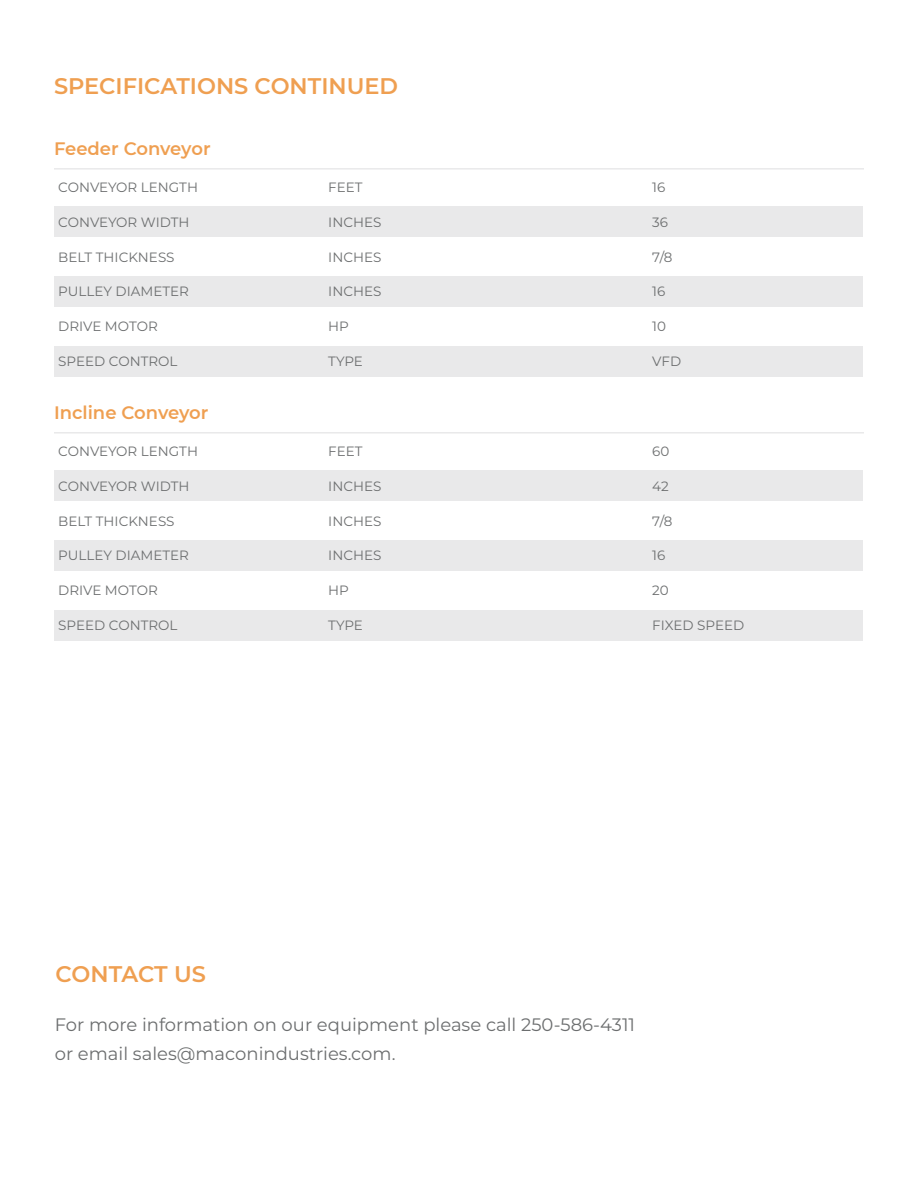
<style>
.page{position:relative;width:918px;height:1188px;background:#fff}
.page>*{position:absolute;margin:0;border:0;box-sizing:border-box;transform-origin:0 0}
.t1{font:600 22.5px "Montserrat";color:#ef9f51}
.t2{font:18px/28.3px "Montserrat";color:#6c6e6f}
.t3{font:600 18px "Montserrat";color:#ef9f51}
.t4{font:13.5px "Montserrat";color:#6c6e6f}
</style>
<div class="page">
<div style="left:55px;top:276px;width:808px;height:31px;background:#e9e9ea"></div>
<div style="left:55px;top:346px;width:808px;height:31px;background:#e9e9ea"></div>
<div style="left:55px;top:206px;width:808px;height:31px;background:#e9e9ea"></div>
<hr style="left:54px;top:168px;width:810px;height:2px;background:#e9e9ea">
<div style="left:55px;top:540px;width:808px;height:31px;background:#e9e9ea"></div>
<div style="left:55px;top:610px;width:808px;height:31px;background:#e9e9ea"></div>
<div style="left:55px;top:470px;width:808px;height:31px;background:#e9e9ea"></div>
<hr style="left:54px;top:432px;width:810px;height:2px;background:#e9e9ea">
<h1 class="t1" style="left:54px;top:71px;width:346px">SPECIFICATIONS CONTINUED</h1>
<h2 class="t3" style="left:54px;top:135px;width:158px">Feeder Conveyor</h2>
<p class="t4" style="left:58px;top:178px;width:141px">CONVEYOR LENGTH</p>
<p class="t4" style="left:328px;top:178px;width:36px">FEET</p>
<p class="t4" style="left:652px;top:178px;width:15px">16</p>
<p class="t4" style="left:58px;top:213px;width:133px">CONVEYOR WIDTH</p>
<p class="t4" style="left:328px;top:213px;width:55px">INCHES</p>
<p class="t4" style="left:652px;top:213px;width:17px">36</p>
<p class="t4" style="left:58px;top:248px;width:118px">BELT THICKNESS</p>
<p class="t4" style="left:328px;top:248px;width:55px">INCHES</p>
<p class="t4" style="left:652px;top:248px;width:22px">7/8</p>
<p class="t4" style="left:58px;top:282px;width:132px">PULLEY DIAMETER</p>
<p class="t4" style="left:328px;top:282px;width:55px">INCHES</p>
<p class="t4" style="left:652px;top:282px;width:15px">16</p>
<p class="t4" style="left:58px;top:317px;width:101px">DRIVE MOTOR</p>
<p class="t4" style="left:328px;top:317px;width:22px">HP</p>
<p class="t4" style="left:652px;top:317px;width:15px">10</p>
<p class="t4" style="left:58px;top:352px;width:121px">SPEED CONTROL</p>
<p class="t4" style="left:328px;top:352px;width:36px">TYPE</p>
<p class="t4" style="left:652px;top:352px;width:30px">VFD</p>
<h2 class="t3" style="left:54px;top:399px;width:156px">Incline Conveyor</h2>
<p class="t4" style="left:58px;top:442px;width:141px">CONVEYOR LENGTH</p>
<p class="t4" style="left:328px;top:442px;width:36px">FEET</p>
<p class="t4" style="left:652px;top:442px;width:19px">60</p>
<p class="t4" style="left:58px;top:477px;width:133px">CONVEYOR WIDTH</p>
<p class="t4" style="left:328px;top:477px;width:55px">INCHES</p>
<p class="t4" style="left:652px;top:477px;width:18px">42</p>
<p class="t4" style="left:58px;top:512px;width:118px">BELT THICKNESS</p>
<p class="t4" style="left:328px;top:512px;width:55px">INCHES</p>
<p class="t4" style="left:652px;top:512px;width:22px">7/8</p>
<p class="t4" style="left:58px;top:546px;width:132px">PULLEY DIAMETER</p>
<p class="t4" style="left:328px;top:546px;width:55px">INCHES</p>
<p class="t4" style="left:652px;top:546px;width:15px">16</p>
<p class="t4" style="left:58px;top:581px;width:101px">DRIVE MOTOR</p>
<p class="t4" style="left:328px;top:581px;width:22px">HP</p>
<p class="t4" style="left:652px;top:581px;width:18px">20</p>
<p class="t4" style="left:58px;top:615px;width:121px">SPEED CONTROL</p>
<p class="t4" style="left:328px;top:615px;width:36px">TYPE</p>
<p class="t4" style="left:652px;top:615px;width:93px">FIXED SPEED</p>
<h1 class="t1" style="left:56px;top:958px;width:152px">CONTACT US</h1>
<h2 class="t2" style="left:55px;top:1010px;width:582px">For more information on our equipment please call 250-586-4311 or email sales@maconindustries.com.</h2>
</div>
